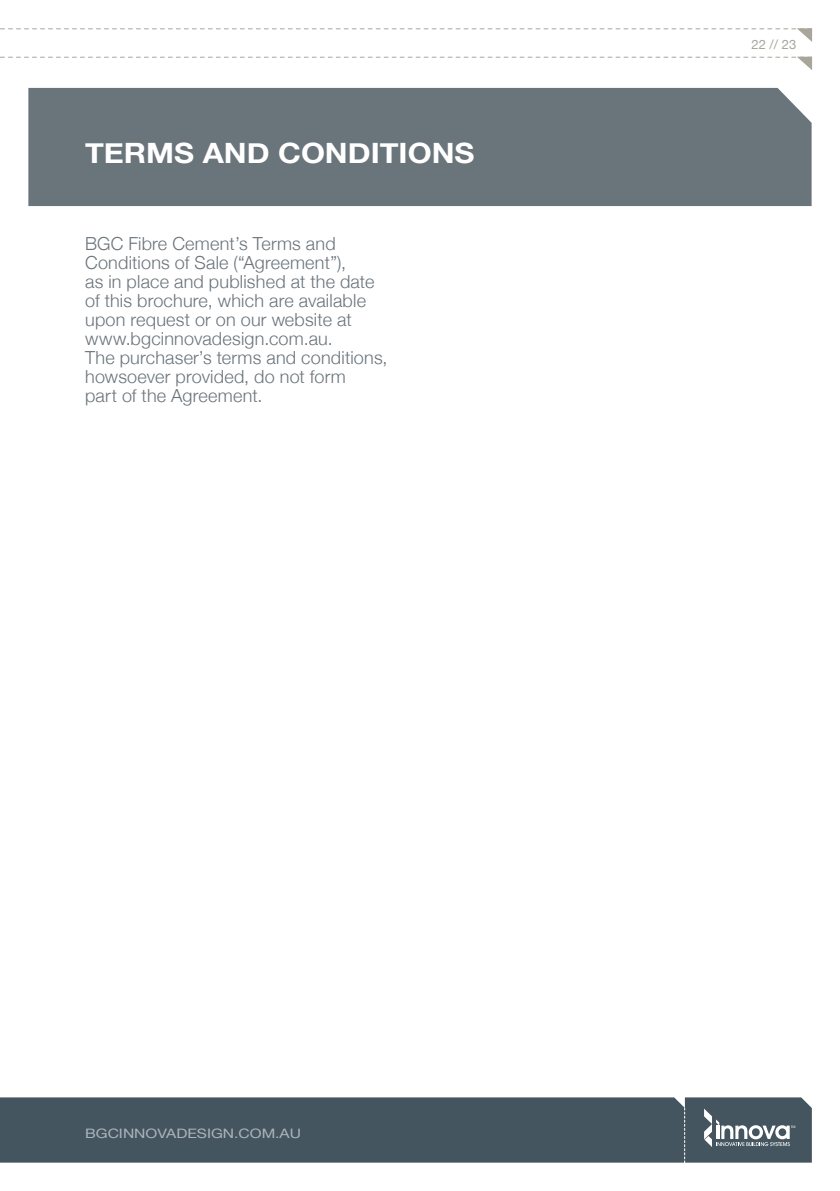
<style>
.page{position:relative;width:840px;height:1191px;background:#fff}
.page>*{position:absolute;margin:0;border:0;box-sizing:border-box;transform-origin:0 0}
.t1{font:700 28px "Helvetica Neue";color:#fff;scale:1.1 1}
.t2{font:300 18px/19px "Helvetica Neue";letter-spacing:.01em;color:#6a747b}
.t3{font:13px "Helvetica Neue";color:#acb4ba;scale:1.2 1}
.t4{font:13px "Helvetica Neue";color:#a7a699}
</style>
<div class="page">
<svg style="left:0;top:28px;width:811px;height:13px"></svg>
<svg style="left:0;top:57px;width:811px;height:12px"></svg>
<div style="left:0;top:1097px;width:811px;height:65px;background:#455560"></div>
<svg style="left:684px;top:1108px;width:1px;height:55px"></svg>
<svg style="left:703px;top:1108px;width:91px;height:39px"></svg>
<div style="left:28px;top:88px;width:783px;height:118px;background:#6a747b"></div>
<h1 class="t1" style="left:85px;top:131px;width:355px">TERMS AND CONDITIONS</h1>
<p class="t2" style="left:85px;top:233px;width:304px">BGC Fibre Cement’s Terms and<br>Conditions of Sale (“Agreement”),<br>as in place and published at the date of this brochure, which are available upon request or on our website at www.bgcinnovadesign.com.au.<br>The purchaser’s terms and conditions, howsoever provided, do not form<br>part of the Agreement.</p>
<p class="t4" style="left:751px;top:35px;width:46px">22 // 23</p>
<p class="t3" style="left:85px;top:1124px;width:181px">BGCINNOVADESIGN.COM.AU</p>
</div>
